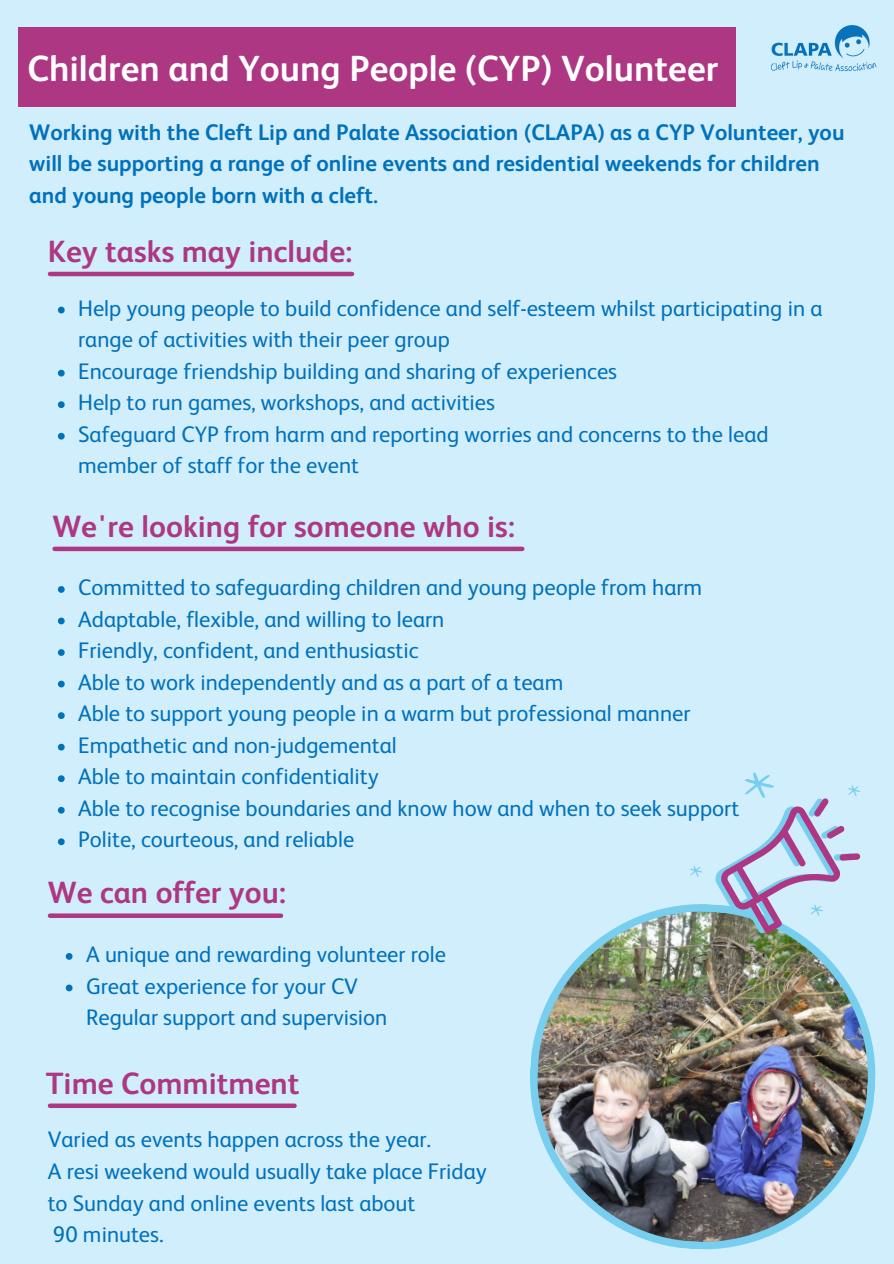
<style>
.page{position:relative;width:894px;height:1264px;background:#fff}
.page>*{position:absolute;margin:0;border:0;box-sizing:border-box;transform-origin:0 0}
.t1{font:700 36.3px "FS Albert";color:#fff}
.t2{font:700 30.75px "FS Albert";color:#ad3783}
.t3{font:22.5px/31.5px "FS Albert";color:#0071bc}
.t4{font:700 22.5px/31.5px "FS Albert";color:#0071bc}
</style>
<div class="page">
<div style="left:0;top:0;width:893px;height:1263px;background:#d1eefc"></div>
<div style="left:19px;top:27px;width:716px;height:80px;background:#ad3783"></div>
<hr style="left:50px;top:272px;width:302px;height:4px;background:#ad3783">
<img style="left:532px;top:906px;width:340px;height:341px">
<div style="left:55px;top:546px;width:467px;height:5px;background:#ad3783"></div>
<div style="left:50px;top:913px;width:231px;height:5px;background:#ad3783"></div>
<svg style="left:50px;top:1103px;width:244px;height:4px"></svg>
<img style="left:770px;top:25px;width:107px;height:47px">
<svg style="left:58px;top:586px;width:7px;height:7px"></svg>
<svg style="left:58px;top:617px;width:7px;height:7px"></svg>
<svg style="left:58px;top:649px;width:7px;height:7px"></svg>
<svg style="left:58px;top:680px;width:7px;height:7px"></svg>
<svg style="left:58px;top:712px;width:7px;height:7px"></svg>
<svg style="left:58px;top:743px;width:7px;height:7px"></svg>
<svg style="left:58px;top:775px;width:7px;height:7px"></svg>
<svg style="left:58px;top:806px;width:7px;height:7px"></svg>
<svg style="left:58px;top:838px;width:7px;height:7px"></svg>
<svg style="left:66px;top:953px;width:6px;height:6px"></svg>
<svg style="left:66px;top:984px;width:6px;height:7px"></svg>
<svg style="left:690px;top:866px;width:12px;height:11px"></svg>
<svg style="left:58px;top:307px;width:7px;height:6px"></svg>
<svg style="left:58px;top:370px;width:7px;height:6px"></svg>
<svg style="left:58px;top:401px;width:7px;height:7px"></svg>
<svg style="left:58px;top:433px;width:7px;height:6px"></svg>
<svg style="left:715px;top:772px;width:145px;height:161px"></svg>
<h1 class="t1" style="left:27px;top:48px;width:692px">Children and Young People (CYP) Volunteer</h1>
<p class="t4" style="left:29px;top:116px;width:816px">Working with the Cleft Lip and Palate Association (CLAPA) as a CYP Volunteer, you will be supporting a range of online events and residential weekends for children and young people born with a cleft.</p>
<h2 class="t2" style="left:48px;top:234px;width:306px">Key tasks may include:</h2>
<p class="t3" style="left:78px;top:292px;width:745px">Help young people to build confidence and self-esteem whilst participating in a range of activities with their peer group<br>Encourage friendship building and sharing of experiences<br>Help to run games, workshops, and activities<br>Safeguard CYP from harm and reporting worries and concerns to the lead member of staff for the event</p>
<h2 class="t2" style="left:52px;top:509px;width:464px">We're looking for someone who is:</h2>
<p class="t3" style="left:78px;top:571px;width:662px">Committed to safeguarding children and young people from harm Adaptable, flexible, and willing to learn<br>Friendly, confident, and enthusiastic<br>Able to work independently and as a part of a team<br>Able to support young people in a warm but professional manner Empathetic and non-judgemental<br>Able to maintain confidentiality<br>Able to recognise boundaries and know how and when to seek support Polite, courteous, and reliable</p>
<h2 class="t2" style="left:48px;top:874px;width:240px">We can offer you:</h2>
<p class="t3" style="left:86px;top:938px;width:361px">A unique and rewarding volunteer role<br>Great experience for your CV<br>Regular support and supervision</p>
<h2 class="t2" style="left:46px;top:1066px;width:255px">Time Commitment</h2>
<p class="t3" style="left:48px;top:1123px;width:440px">Varied as events happen across the year.<br>A resi weekend would usually take place Friday to Sunday and online events last about<br>90 minutes.</p>
</div>
